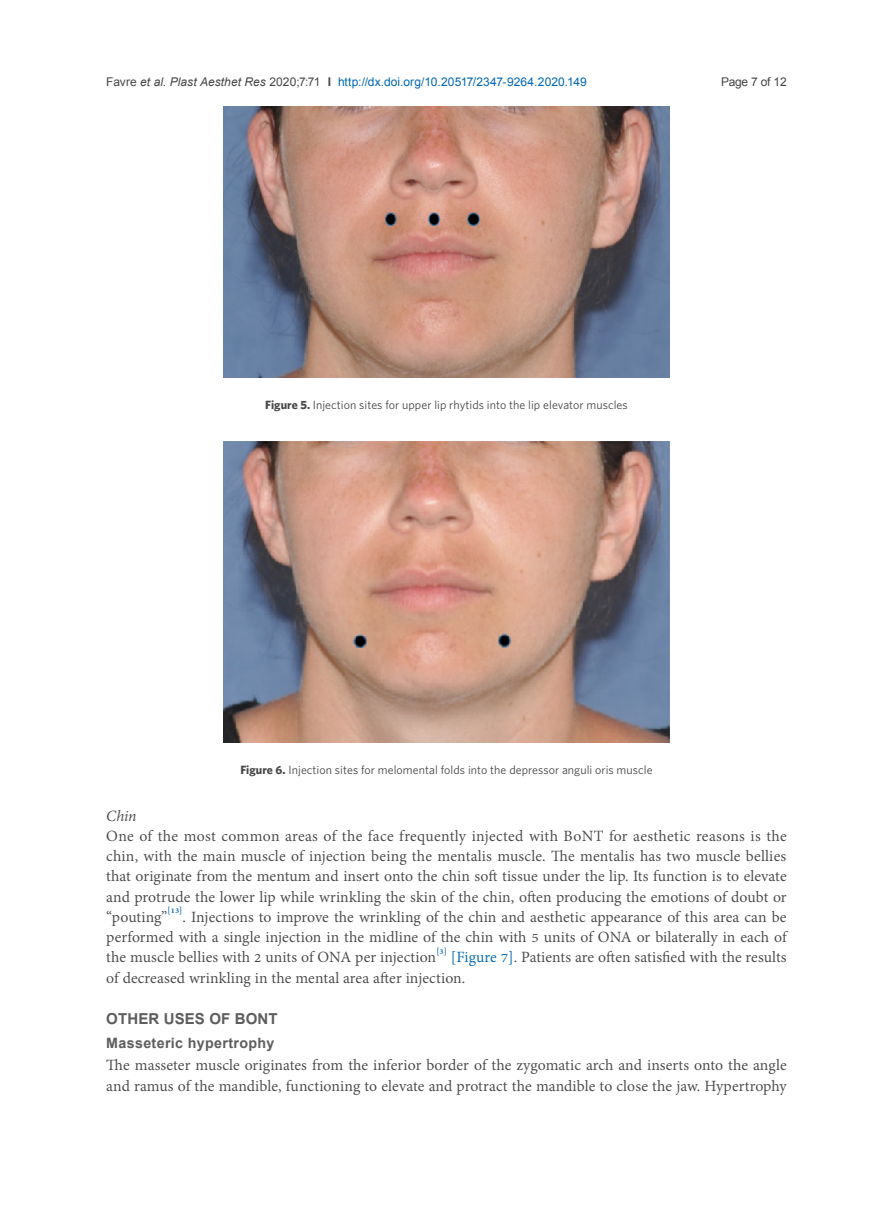
<style>
.page{position:relative;width:893px;height:1212px;background:#fff}
.page>*{position:absolute;margin:0;border:0;box-sizing:border-box;transform-origin:0 0}
.正文{font:700 21px "Utsaah";letter-spacing:.005em;color:#5d5d5e}
.正文-2{font:19.2px/20.2px "Adobe Thai";letter-spacing:.005em;color:#484648;text-align:justify}
.正文-3{font:italic 19.2px "Adobe Thai";color:#484648}
.正文-4{font:700 14.25px "Arial";letter-spacing:.025em;color:#5d5d5e}
.正文-5{font:12px "Whitney";letter-spacing:.005em;color:#484648}
.t1{font:12px "Arial";letter-spacing:.01em;color:#0166b3}
.t2{font:12px "Arial";letter-spacing:-.025em;color:#484648}
.s1{color:#484648}
.s2{font-style:italic;color:#484648}
.s3{font-weight:700;color:#484648}
.s4{font-weight:700}
.s5{color:#0166b3}
</style>
<div class="page">
<img style="left:224px;top:106px;width:445px;height:272px">
<img style="left:224px;top:441px;width:445px;height:301px">
<p class="t1" style="left:106px;top:73px;width:482px"><span class="s1">Favre</span> <span class="s2">et al</span><span class="s1">.</span> <span class="s2">Plast Aesthet Res</span> <span class="s1">2020;7:71</span> <span class="s3">I</span> http://dx.doi.org/10.20517/2347-9264.2020.149</p>
<p class="t2" style="left:721px;top:73px;width:67px">Page 7 of 12</p>
<p class="正文-5" style="left:265px;top:398px;width:364px"><span class="s4">Figure 5.</span> Injection sites for upper lip rhytids into the lip elevator muscles</p>
<p class="正文-5" style="left:240px;top:762px;width:414px"><span class="s4">Figure 6.</span> Injection sites for melomental folds into the depressor anguli oris muscle</p>
<p class="正文-3" style="left:106px;top:802px;width:32px">Chin</p>
<p class="正文-2" style="left:106px;top:824px;width:682px">One of the most common areas of the face frequently injected with BoNT for aesthetic reasons is the chin, with the main muscle of injection being the mentalis muscle. The mentalis has two muscle bellies that originate from the mentum and insert onto the chin soft tissue under the lip. Its function is to elevate and protrude the lower lip while wrinkling the skin of the chin, often producing the emotions of doubt or “pouting”<sup>[13]</sup>. Injections to improve the wrinkling of the chin and aesthetic appearance of this area can be performed with a single injection in the midline of the chin with 5 units of ONA or bilaterally in each of the muscle bellies with 2 units of ONA per injection<sup>[3]</sup> <span class="s5">[Figure 7]</span>. Patients are often satisfied with the results of decreased wrinkling in the mental area after injection.</p>
<p class="正文" style="left:106px;top:1009px;width:173px">OTHER USES OF BONT</p>
<p class="正文-4" style="left:106px;top:1032px;width:170px">Masseteric hypertrophy</p>
<p class="正文-2" style="left:106px;top:1053px;width:682px">The masseter muscle originates from the inferior border of the zygomatic arch and inserts onto the angle and ramus of the mandible, functioning to elevate and protract the mandible to close the jaw. Hypertrophy</p>
</div>
